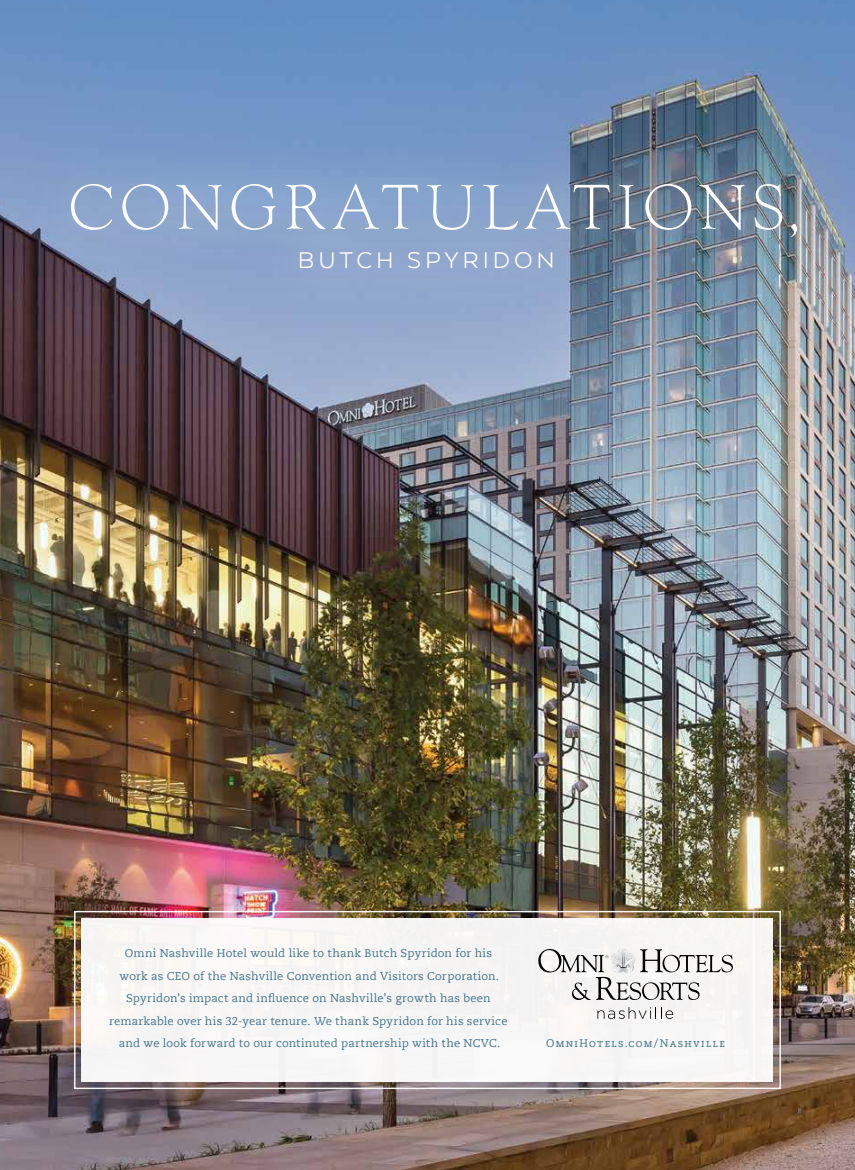
<style>
.page{position:relative;width:855px;height:1170px;background:#fff}
.page>*{position:absolute;margin:0;border:0;box-sizing:border-box;transform-origin:0 0}
.t1{font:300 66.25px "Goudy";letter-spacing:.08em;color:#fff}
.t2{font:26.25px "Arquitecta";letter-spacing:.15em;color:#fff}
.t3{font:11.25px/22.5px "Caecilia Com 55 Roman";letter-spacing:.015em;color:#41748e;text-align:center}
.t4{font:11px "Caecilia Com 55 Roman";letter-spacing:.11em;color:#41748e}
</style>
<div class="page">
<img style="left:0;top:0;width:855px;height:1170px">
<div style="left:82px;top:918px;width:691px;height:164px;background:#f7f6f5"></div>
<svg style="left:538px;top:949px;width:195px;height:51px"></svg>
<svg style="left:597px;top:1007px;width:76px;height:12px"></svg>
<div style="left:74px;top:911px;width:707px;height:178px;border:1px solid #fff"></div>
<div style="left:253px;top:204px;width:347px;height:112px;background:#fff;opacity:.3"></div>
<div style="left:24px;top:136px;width:819px;height:145px;background:#fff;opacity:.3"></div>
<h1 class="t1" style="left:68px;top:167px;width:735px">CONGRATULATIONS,</h1>
<h2 class="t2" style="left:298px;top:244px;width:258px">BUTCH SPYRIDON</h2>
<p class="t3" style="left:109px;top:942px;width:400px">Omni Nashville Hotel would like to thank Butch Spyridon for his<br>work as CEO of the Nashville Convention and Visitors Corporation.<br>Spyridon’s impact and influence on Nashville’s growth has been remarkable over his 32-year tenure. We thank Spyridon for his service and we look forward to our continuted partnership with the NCVC.</p>
<p class="t4" style="left:546px;top:1035px;width:180px">OmniHotels.com/Nashville</p>
</div>
